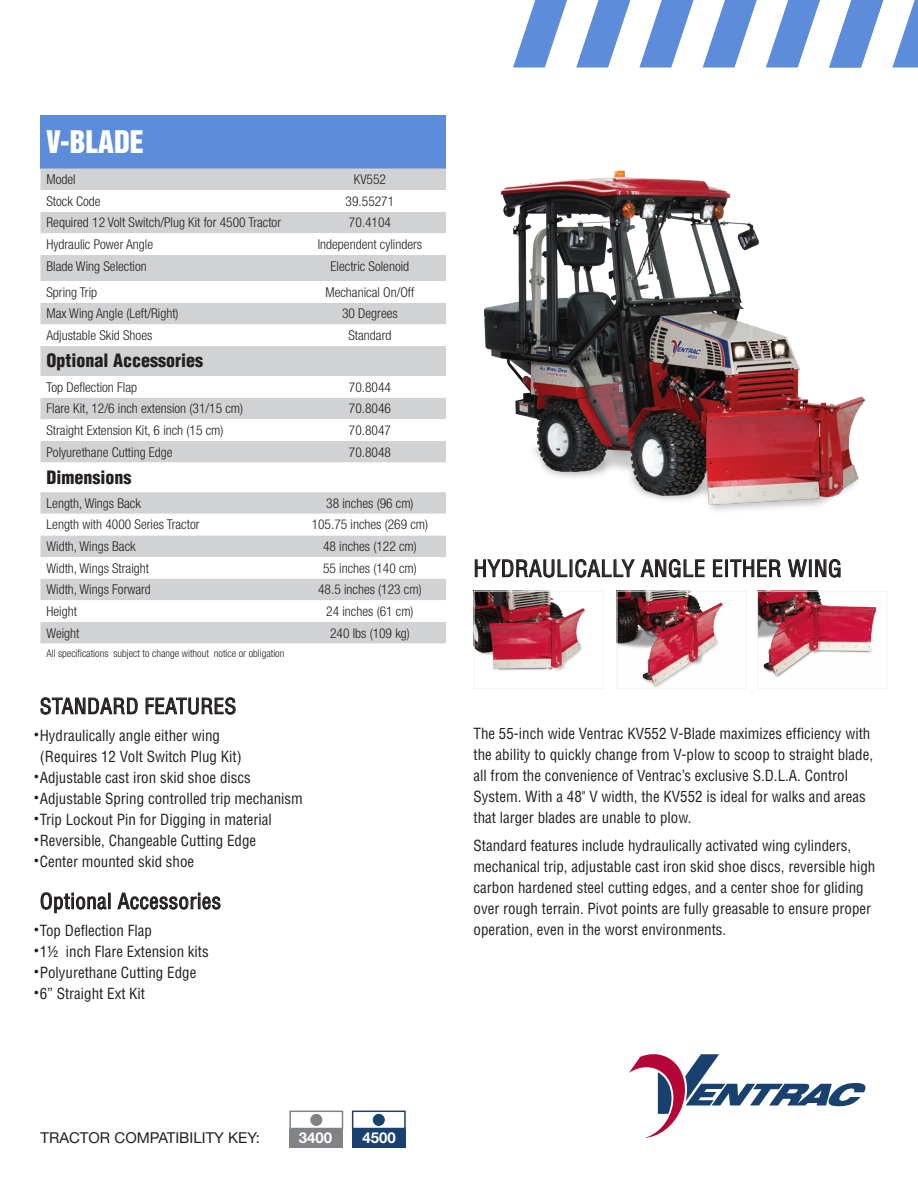
<style>
.page{position:relative;width:918px;height:1188px;background:#fff}
.page>*{position:absolute;margin:0;border:0;box-sizing:border-box;transform-origin:0 0}
.t1{font:28.5px "Helvetica Inserat LT Pro";color:#fff}
.t2{font:condensed 22.5px "Helvetica LT Std";letter-spacing:.02em;color:#231f20}
.t3{font:condensed 21px "Helvetica LT Std";letter-spacing:.02em;color:#231f20}
.t4{font:900 condensed 18px "Helvetica LT Std";color:#231f20}
.t5{font:condensed 15px/21px "Helvetica LT Std";color:#231f20}
.t6{font:15px "Helvetica Neue LT Std";color:#231f20}
.t7{font:700 15px "Helvetica Neue LT Std";color:#fff}
.t8{font:300 condensed 13.5px "Helvetica Neue LT Std";color:#231f20}
.t9{font:300 condensed 10.5px "Helvetica Neue LT Std";color:#231f20}
.s1{font-size:12px}
</style>
<div class="page">
<svg style="left:513px;top:0;width:54px;height:68px"></svg>
<svg style="left:576px;top:0;width:54px;height:68px"></svg>
<svg style="left:639px;top:0;width:55px;height:68px"></svg>
<svg style="left:703px;top:0;width:54px;height:68px"></svg>
<svg style="left:766px;top:0;width:54px;height:68px"></svg>
<svg style="left:829px;top:0;width:54px;height:68px"></svg>
<svg style="left:892px;top:0;width:26px;height:68px"></svg>
<svg style="left:629px;top:1054px;width:237px;height:84px"></svg>
<div style="left:41px;top:115px;width:405px;height:53px;background:#5c8cda"></div>
<div style="left:41px;top:168px;width:405px;height:22px;background:#d1d2d4"></div>
<svg style="left:41px;top:212px;width:405px;height:432px;fill:#d1d2d4"></svg>
<img style="left:483px;top:170px;width:382px;height:341px">
<img style="left:476px;top:598px;width:109px;height:73px">
<div style="left:474px;top:591px;width:130px;height:98px;border:1px solid #f2f3f4"></div>
<svg style="left:475px;top:559px;width:160px;height:39px"></svg>
<svg style="left:641px;top:559px;width:64px;height:19px"></svg>
<svg style="left:713px;top:559px;width:9px;height:18px"></svg>
<div style="left:725px;top:560px;width:3px;height:17px;border:1px solid #231f20"></div>
<svg style="left:730px;top:559px;width:51px;height:32px"></svg>
<svg style="left:788px;top:559px;width:19px;height:19px"></svg>
<div style="left:809px;top:560px;width:3px;height:17px;border:1px solid #231f20"></div>
<svg style="left:815px;top:559px;width:26px;height:19px"></svg>
<img style="left:618px;top:593px;width:105px;height:94px">
<div style="left:616px;top:591px;width:131px;height:98px;border:1px solid #f2f3f4"></div>
<img style="left:759px;top:593px;width:118px;height:84px">
<div style="left:757px;top:591px;width:130px;height:98px;border:1px solid #f2f3f4"></div>
<svg style="left:41px;top:697px;width:97px;height:18px"></svg>
<svg style="left:146px;top:697px;width:90px;height:18px"></svg>
<svg style="left:41px;top:892px;width:69px;height:21px"></svg>
<svg style="left:117px;top:892px;width:104px;height:18px"></svg>
<div style="left:289px;top:1129px;width:54px;height:19px;background:#808285"></div>
<div style="left:352px;top:1129px;width:54px;height:19px;background:#194170"></div>
<div style="left:289px;top:1111px;width:54px;height:18px;border:2px solid #808285"></div>
<div style="left:352px;top:1111px;width:54px;height:18px;border:2px solid #194170"></div>
<div style="left:373px;top:1114px;width:12px;height:12px;background:#194170;border-radius:50%"></div>
<div style="left:310px;top:1114px;width:12px;height:12px;background:#808285;border-radius:50%"></div>
<h1 class="t1" style="left:47px;top:125px;width:99px">V-BLADE</h1>
<p class="t8" style="left:47px;top:171px;width:31px">Model</p>
<p class="t8" style="left:354px;top:171px;width:34px">KV552</p>
<p class="t8" style="left:47px;top:193px;width:56px">Stock Code</p>
<p class="t8" style="left:346px;top:193px;width:50px">39.55271</p>
<p class="t8" style="left:47px;top:215px;width:236px">Required 12 Volt Switch/Plug Kit for 4500 Tractor</p>
<p class="t8" style="left:349px;top:215px;width:44px">70.4104</p>
<p class="t8" style="left:47px;top:236px;width:108px">Hydraulic Power Angle</p>
<p class="t8" style="left:318px;top:236px;width:106px">Independent cylinders</p>
<p class="t8" style="left:47px;top:258px;width:102px">Blade Wing Selection</p>
<p class="t8" style="left:331px;top:258px;width:80px">Electric Solenoid</p>
<p class="t8" style="left:47px;top:284px;width:52px">Spring Trip</p>
<p class="t8" style="left:325px;top:284px;width:90px">Mechanical On/Off</p>
<p class="t8" style="left:47px;top:306px;width:134px">Max Wing Angle (Left/Right)</p>
<p class="t8" style="left:342px;top:306px;width:57px">30 Degrees</p>
<p class="t8" style="left:47px;top:327px;width:107px">Adjustable Skid Shoes</p>
<p class="t8" style="left:348px;top:327px;width:44px">Standard</p>
<p class="t4" style="left:47px;top:349px;width:158px">Optional Accessories</p>
<p class="t8" style="left:47px;top:379px;width:92px">Top Deflection Flap</p>
<p class="t8" style="left:349px;top:379px;width:44px">70.8044</p>
<p class="t8" style="left:47px;top:401px;width:198px">Flare Kit, 12/6 inch extension (31/15 cm)</p>
<p class="t8" style="left:349px;top:401px;width:44px">70.8046</p>
<p class="t8" style="left:47px;top:422px;width:178px">Straight Extension Kit, 6 inch (15 cm)</p>
<p class="t8" style="left:349px;top:422px;width:44px">70.8047</p>
<p class="t8" style="left:47px;top:444px;width:128px">Polyurethane Cutting Edge</p>
<p class="t8" style="left:349px;top:444px;width:44px">70.8048</p>
<p class="t4" style="left:47px;top:466px;width:86px">Dimensions</p>
<p class="t8" style="left:47px;top:495px;width:96px">Length, Wings Back</p>
<p class="t8" style="left:326px;top:495px;width:89px">38 inches (96 cm)</p>
<p class="t8" style="left:47px;top:517px;width:155px">Length with 4000 Series Tractor</p>
<p class="t8" style="left:312px;top:517px;width:118px">105.75 inches (269 cm)</p>
<p class="t8" style="left:47px;top:538px;width:91px">Width, Wings Back</p>
<p class="t8" style="left:323px;top:538px;width:95px">48 inches (122 cm)</p>
<p class="t8" style="left:47px;top:560px;width:104px">Width, Wings Straight</p>
<p class="t8" style="left:323px;top:560px;width:95px">55 inches (140 cm)</p>
<p class="t8" style="left:47px;top:582px;width:106px">Width, Wings Forward</p>
<p class="t8" style="left:318px;top:582px;width:105px">48.5 inches (123 cm)</p>
<p class="t8" style="left:47px;top:603px;width:32px">Height</p>
<p class="t8" style="left:326px;top:603px;width:89px">24 inches (61 cm)</p>
<p class="t8" style="left:47px;top:625px;width:34px">Weight</p>
<p class="t8" style="left:330px;top:625px;width:81px">240 lbs (109 kg)</p>
<p class="t9" style="left:47px;top:647px;width:239px">All specifications subject to change without notice or obligation</p>
<h3 class="t3" style="left:40px;top:693px;width:198px">STANDARD FEATURES</h3>
<p class="t5" style="left:40px;top:725px;width:203px;text-indent:-5px"><span class="s1">•</span>Hydraulically angle either wing (Requires 12 Volt Switch Plug Kit)</p>
<p class="t5" style="left:35px;top:767px;width:218px"><span class="s1">•</span>Adjustable cast iron skid shoe discs</p>
<p class="t5" style="left:35px;top:788px;width:270px"><span class="s1">•</span>Adjustable Spring controlled trip mechanism</p>
<p class="t5" style="left:35px;top:809px;width:239px"><span class="s1">•</span>Trip Lockout Pin for Digging in material</p>
<p class="t5" style="left:35px;top:830px;width:223px"><span class="s1">•</span>Reversible, Changeable Cutting Edge</p>
<p class="t5" style="left:35px;top:851px;width:161px"><span class="s1">•</span>Center mounted skid shoe</p>
<h3 class="t3" style="left:40px;top:888px;width:183px">Optional Accessories</h3>
<p class="t5" style="left:35px;top:920px;width:119px"><span class="s1">•</span>Top Deflection Flap</p>
<p class="t5" style="left:35px;top:941px;width:176px"><span class="s1">•</span>11/2 inch Flare Extension kits</p>
<p class="t5" style="left:35px;top:962px;width:163px"><span class="s1">•</span>Polyurethane Cutting Edge</p>
<p class="t5" style="left:35px;top:983px;width:112px"><span class="s1">•</span>6” Straight Ext Kit</p>
<h2 class="t2" style="left:474px;top:554px;width:370px">HYDRAULICALLY ANGLE EITHER WING</h2>
<p class="t5" style="left:474px;top:723px;width:401px">The 55-inch wide Ventrac KV552 V-Blade maximizes efficiency with the ability to quickly change from V-plow to scoop to straight blade, all from the convenience of Ventrac’s exclusive S.D.L.A. Control System. With a 48" V width, the KV552 is ideal for walks and areas that larger blades are unable to plow.</p>
<p class="t5" style="left:474px;top:835px;width:403px">Standard features include hydraulically activated wing cylinders, mechanical trip, adjustable cast iron skid shoe discs, reversible high carbon hardened steel cutting edges, and a center shoe for gliding over rough terrain. Pivot points are fully greasable to ensure proper operation, even in the worst environments.</p>
<p class="t6" style="left:41px;top:1128px;width:221px">TRACTOR COMPATIBILITY KEY:</p>
<p class="t7" style="left:299px;top:1128px;width:35px">3400</p>
<p class="t7" style="left:362px;top:1128px;width:35px">4500</p>
</div>
